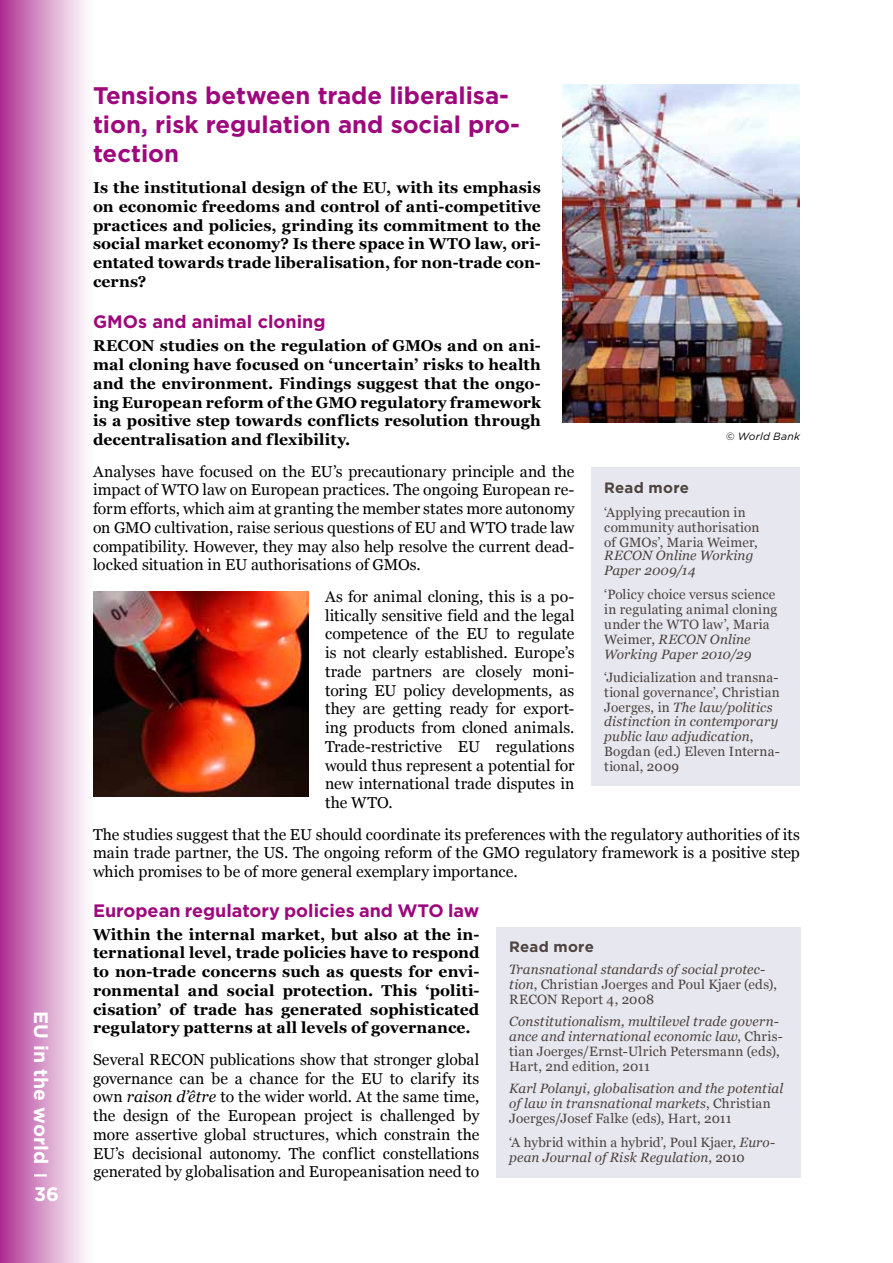
<style>
.page{position:relative;width:893px;height:1263px;background:#fff}
.page>*{position:absolute;margin:0;border:0;box-sizing:border-box;transform-origin:0 0}
.t1{font:700 24px/28.8px "Gotham";color:#9e087d}
.t2{font:700 19.5px "Gotham";letter-spacing:.005em;color:#fff}
.t3{font:700 18px "Gotham";color:#9e087d}
.t4{font:15.75px/18.8px "Georgia";color:#000;text-align:justify}
.t5{font:700 15.75px/18.8px "Georgia";letter-spacing:.005em;color:#000;text-align:justify}
.t6{font:700 15px "Gotham";letter-spacing:.015em;color:#4e433e}
.t7{font:13.5px/15px "Georgia";letter-spacing:.015em;color:#4e433e}
.t8{font:italic 13.5px/15px "Georgia";letter-spacing:.01em;color:#4e433e}
.t9{font:italic 10.5px "Gotham";letter-spacing:.02em;color:#000}
.s1{font-style:italic}
.s2{font-style:normal}
</style>
<div class="page">
<div style="left:0;top:0;width:94px;height:1263px;background:linear-gradient(to right,#af3394,#fff)"></div>
<svg style="left:34px;top:1174px;width:13px;height:2px"></svg>
<div style="left:496px;top:927px;width:304px;height:251px;background:#e6e7ef"></div>
<div style="left:591px;top:467px;width:209px;height:319px;background:#e6e7ef"></div>
<img style="left:94px;top:591px;width:214px;height:206px">
<img style="left:562px;top:84px;width:238px;height:339px">
<p class="t2" style="left:52px;top:1011px;width:154px;rotate:90deg">EU in the world</p>
<p class="t2" style="left:34px;top:1183px;width:27px">36</p>
<p class="t1" style="left:93px;top:80px;width:428px">Tensions between trade liberalisa&shy;tion, risk regulation and social pro&shy;tection</p>
<p class="t5" style="left:93px;top:178px;width:449px">Is the institutional design of the EU, with its emphasis on economic freedoms and control of anti-competitive practices and policies, grinding its commitment to the social market economy? Is there space in WTO law, ori&shy;entated towards trade liberalisation, for non-trade con&shy;cerns?</p>
<p class="t3" style="left:93px;top:312px;width:234px">GMOs and animal cloning</p>
<p class="t5" style="left:93px;top:337px;width:449px">RECON studies on the regulation of GMOs and on ani&shy;mal cloning have focused on ‘uncertain’ risks to health and the environment. Findings suggest that the ongo&shy;ing European reform of the GMO regulatory framework is a positive step towards conflicts resolution through decentralisation and flexibility.</p>
<p class="t4" style="left:93px;top:462px;width:483px">Analyses have focused on the EU’s precautionary principle and the impact of WTO law on European practices. The ongoing European re&shy;form efforts, which aim at granting the member states more autonomy on GMO cultivation, raise serious questions of EU and WTO trade law compatibility. However, they may also help resolve the current dead&shy;locked situation in EU authorisations of GMOs.</p>
<p class="t4" style="left:325px;top:587px;width:251px">As for animal cloning, this is a po&shy;litically sensitive field and the legal competence of the EU to regulate is not clearly established. Europe’s trade partners are closely moni&shy;toring EU policy developments, as they are getting ready for export&shy;ing products from cloned animals.<br>Trade-restrictive EU regulations would thus represent a potential for new international trade disputes in the WTO.</p>
<p class="t4" style="left:93px;top:825px;width:708px">The studies suggest that the EU should coordinate its preferences with the regulatory authorities of its main trade partner, the US. The ongoing reform of the GMO regulatory framework is a positive step which promises to be of more general exemplary importance.</p>
<p class="t3" style="left:93px;top:900px;width:388px">European regulatory policies and WTO law</p>
<p class="t5" style="left:93px;top:925px;width:388px">Within the internal market, but also at the in&shy;ternational level, trade policies have to respond to non-trade concerns such as quests for envi&shy;ronmental and social protection. This ‘politi&shy;cisation’ of trade has generated sophisticated regulatory patterns at all levels of governance.</p>
<p class="t4" style="left:93px;top:1050px;width:388px">Several RECON publications show that stronger global governance can be a chance for the EU to clarify its own <span class="s1">raison d’être</span> to the wider world. At the same time, the design of the European project is challenged by more assertive global structures, which constrain the EU’s decisional autonomy. The conflict constellations generated by globalisation and Europeanisation need to</p>
<p class="t9" style="left:726px;top:430px;width:76px">© World Bank</p>
<p class="t6" style="left:604px;top:479px;width:86px">Read more</p>
<p class="t7" style="left:604px;top:505px;width:157px">‘Applying precaution in community authorisation of GMOs’, Maria Weimer,</p>
<p class="t8" style="left:604px;top:548px;width:151px">RECON Online Working<br>Paper 2009/14</p>
<p class="t7" style="left:604px;top:587px;width:174px">‘Policy choice versus science in regulating animal cloning under the WTO law’, Maria<br>Weimer, <span class="s1">RECON Online<br>Working Paper 2010/29</span></p>
<p class="t7" style="left:604px;top:670px;width:177px;text-align:justify">‘Judicialization and transna&shy;tional governance’, Christian Joerges, in <span class="s1">The law/politics</span></p>
<p class="t8" style="left:604px;top:714px;width:177px">distinction in contemporary public law adjudication<span class="s2">,<br>Bogdan (ed.) Eleven Interna&shy;tional, 2009</span></p>
<p class="t6" style="left:509px;top:938px;width:86px">Read more</p>
<p class="t7" style="left:509px;top:962px;width:269px"><span class="s1">Transnational standards of social protec&shy;tion</span>, Christian Joerges and Poul Kjaer (eds),<br>RECON Report 4, 2008</p>
<p class="t8" style="left:509px;top:1014px;width:275px">Constitutionalism, multilevel trade govern&shy;ance and international economic law<span class="s2">, Chris&shy;tian Joerges/Ernst-Ulrich Petersmann (eds), Hart, 2nd edition, 2011</span></p>
<p class="t8" style="left:509px;top:1081px;width:276px">Karl Polanyi, globalisation and the potential of law in transnational markets<span class="s2">, Christian<br>Joerges/Josef Falke (eds), Hart, 2011</span></p>
<p class="t7" style="left:509px;top:1135px;width:268px">‘A hybrid within a hybrid’, Poul Kjaer, <span class="s1">Euro&shy;pean Journal of Risk Regulation</span>, 2010</p>
</div>
